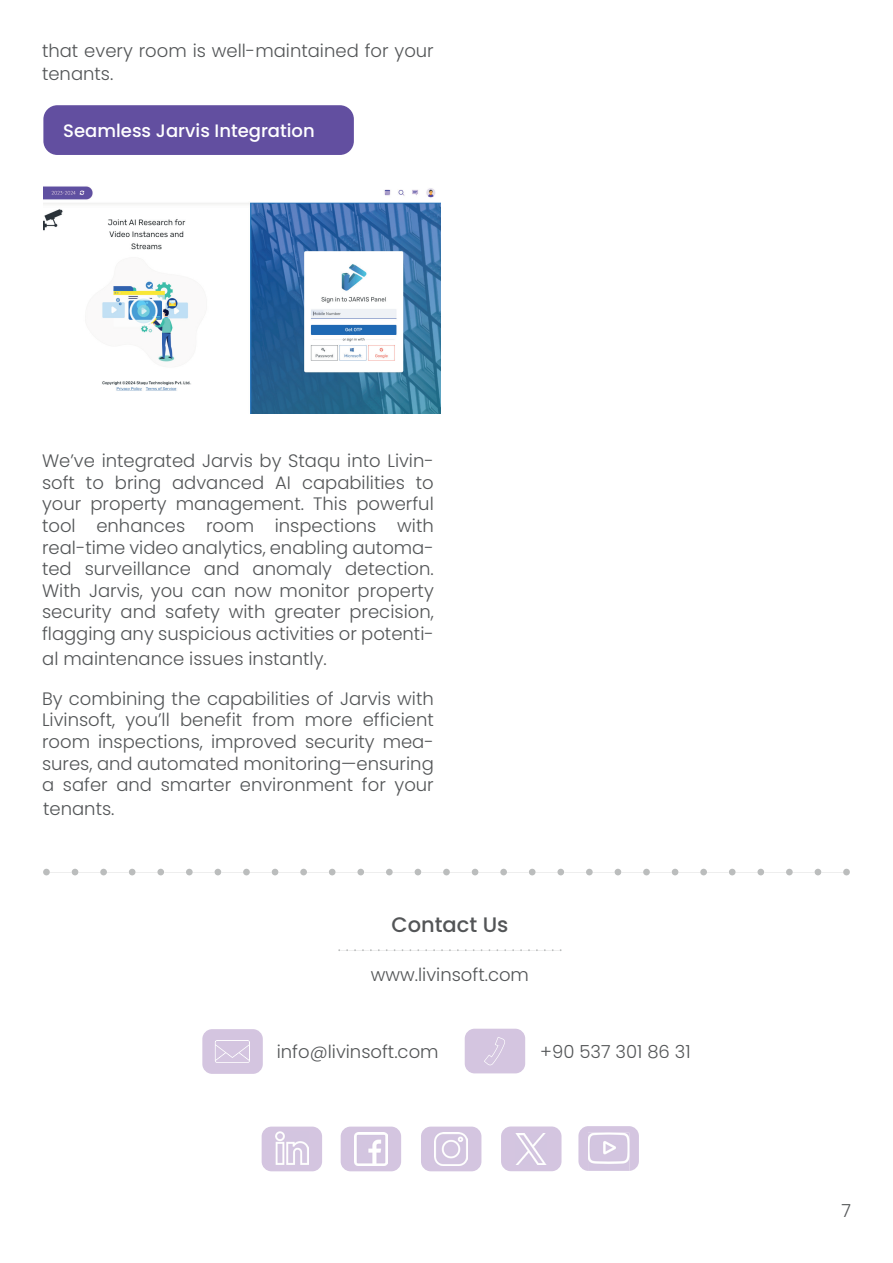
<style>
.page{position:relative;width:893px;height:1263px;background:#fff}
.page>*{position:absolute;margin:0;border:0;box-sizing:border-box;transform-origin:0 0}
.t1{font:500 21px "Poppins";color:#535557}
.t2{font:300 18px/21.6px "Poppins";color:#535557;text-align:justify}
.t3{font:500 18px "Poppins";color:#fff}
</style>
<div class="page">
<svg style="left:346px;top:949px;width:208px;height:2px"></svg>
<svg style="left:421px;top:1126px;width:60px;height:45px;background:#d8cbe3"></svg>
<div style="left:578px;top:1126px;width:61px;height:45px;background:#d4c5e0;border-radius:10px"></div>
<svg style="left:341px;top:1126px;width:60px;height:45px;background:#d9cce4"></svg>
<svg style="left:262px;top:1126px;width:60px;height:45px;background:#d7cae2"></svg>
<svg style="left:501px;top:1126px;width:60px;height:45px;background:#d6c8e2"></svg>
<div style="left:202px;top:1029px;width:61px;height:45px;background:#d4c5e0;border-radius:10px"></div>
<svg style="left:215px;top:1040px;width:35px;height:23px"></svg>
<div style="left:465px;top:1029px;width:60px;height:44px;background:#d4c5e0;border-radius:10px"></div>
<svg style="left:484px;top:1037px;width:21px;height:28px"></svg>
<img style="left:355px;top:1133px;width:32px;height:32px">
<img style="left:435px;top:1133px;width:32px;height:32px">
<img style="left:516px;top:1133px;width:31px;height:31px">
<img style="left:588px;top:1133px;width:41px;height:31px">
<img style="left:275px;top:1131px;width:33px;height:33px">
<img style="left:43px;top:186px;width:397px;height:228px">
<div style="left:43px;top:105px;width:311px;height:50px;background:#624fa0;border-radius:14px"></div>
<svg style="left:43px;top:869px;width:7px;height:6px"></svg>
<svg style="left:72px;top:869px;width:749px;height:6px"></svg>
<svg style="left:843px;top:869px;width:7px;height:6px"></svg>
<p class="t2" style="left:42px;top:40px;width:393px">that every room is well-maintained for your</p>
<p class="t2" style="left:42px;top:63px;width:73px">tenants.</p>
<p class="t3" style="left:63px;top:121px;width:253px">Seamless Jarvis Integration</p>
<p class="t2" style="left:42px;top:450px;width:393px">We’ve integrated Jarvis by Staqu into Livin&shy;soft to bring advanced AI capabilities to your property management. This powerful tool enhances room inspections with real-time video analytics, enabling automa&shy;ted surveillance and anomaly detection.<br>With Jarvis, you can now monitor property security and safety with greater precision, flagging any suspicious activities or potenti-</p>
<p class="t2" style="left:42px;top:648px;width:286px">al maintenance issues instantly.</p>
<p class="t2" style="left:42px;top:688px;width:393px">By combining the capabilities of Jarvis with Livinsoft, you’ll benefit from more efficient room inspections, improved security mea&shy;sures, and automated monitoring—ensuring a safer and smarter environment for your</p>
<p class="t2" style="left:43px;top:798px;width:73px">tenants.</p>
<p class="t1" style="left:391px;top:912px;width:118px">Contact Us</p>
<p class="t2" style="left:371px;top:964px;width:160px">www.livinsoft.com</p>
<p class="t2" style="left:277px;top:1040px;width:163px">info@livinsoft.com</p>
<p class="t2" style="left:540px;top:1041px;width:152px">+90 537 301 86 31</p>
<p class="t2" style="left:841px;top:1200px;width:11px">7</p>
</div>
